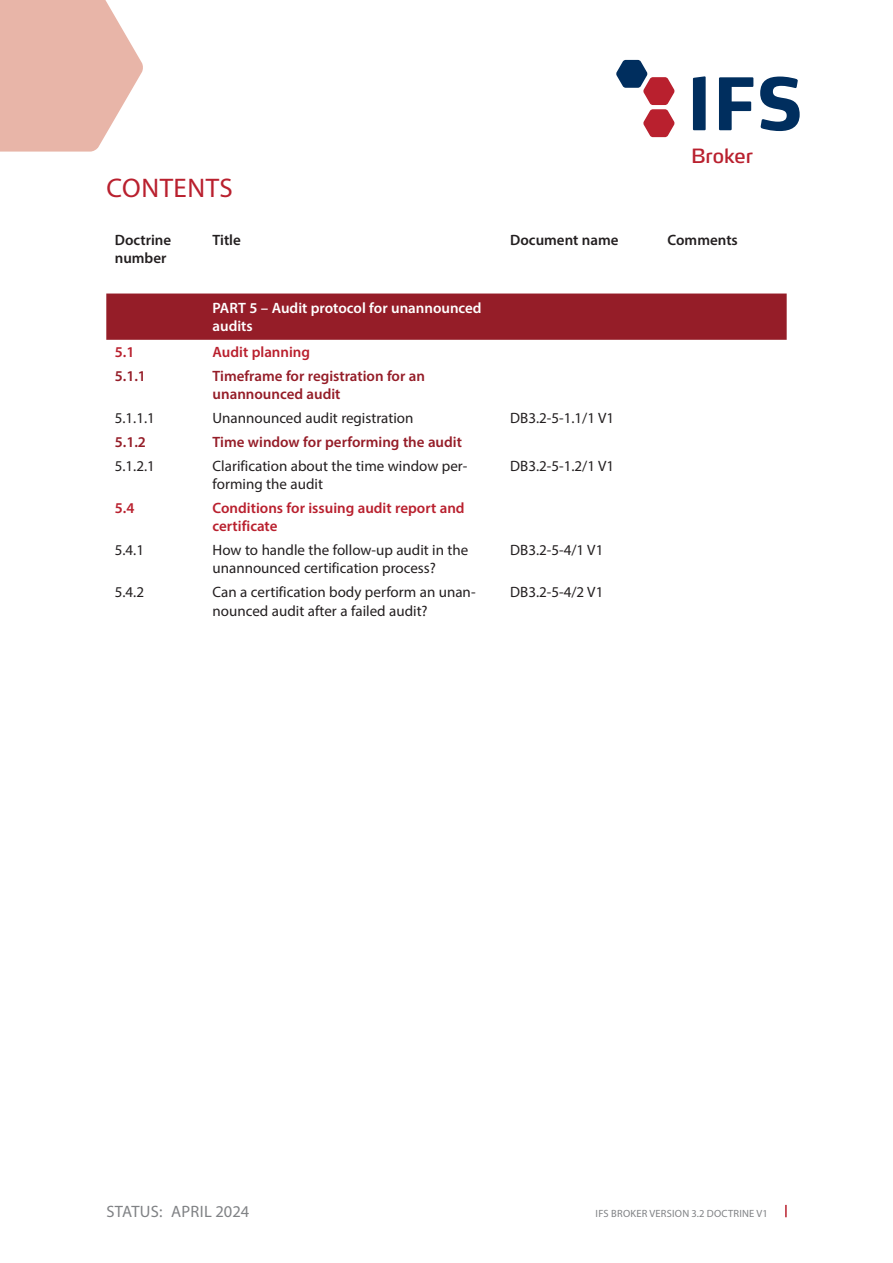
<style>
.page{position:relative;width:893px;height:1263px;background:#fff}
.page>*{position:absolute;margin:0;border:0;box-sizing:border-box;transform-origin:0 0}
.t1{font:27px "Myriad Pro";letter-spacing:.02em;color:#b9202e}
.t2{font:19.5px "Max OT";color:#b9202e}
.t3{font:16.5px "Myriad Pro";letter-spacing:.02em;color:#808285}
.t4{font:15px/18px "Myriad Pro";color:#231f20}
.t5{font:600 15px/18px "Myriad Pro";color:#951d28}
.t6{font:600 15px/18px "Myriad Pro";color:#b9202e}
.t7{font:600 15px/18px "Myriad Pro";color:#231f20}
.t8{font:600 15px/18px "Myriad Pro";color:#fff}
.t9{font:10.5px "Myriad Pro";letter-spacing:.02em;color:#808285}
</style>
<div class="page">
<svg style="left:0;top:0;width:143px;height:152px;background:#ebbfb4"></svg>
<svg style="left:785px;top:1205px;width:2px;height:12px"></svg>
<svg style="left:693px;top:76px;width:107px;height:55px"></svg>
<svg style="left:616px;top:60px;width:59px;height:77px"></svg>
<div style="left:106px;top:293px;width:681px;height:47px;background:#951d28"></div>
<h1 class="t1" style="left:107px;top:171px;width:128px">CONTENTS</h1>
<h2 class="t2" style="left:691px;top:144px;width:64px">Broker</h2>
<p class="t7" style="left:115px;top:231px;width:58px">Doctrine number</p>
<p class="t7" style="left:213px;top:231px;width:30px">Title</p>
<p class="t7" style="left:510px;top:231px;width:110px">Document name</p>
<p class="t7" style="left:668px;top:231px;width:72px">Comments</p>
<p class="t8" style="left:213px;top:299px;width:271px">PART 5 – Audit protocol for unannounced audits</p>
<p class="t6" style="left:115px;top:343px;width:21px">5.1</p>
<p class="t6" style="left:213px;top:343px;width:99px">Audit planning</p>
<p class="t5" style="left:115px;top:367px;width:33px">5.1.1</p>
<p class="t5" style="left:213px;top:367px;width:214px">Timeframe for registration for an unannounced audit</p>
<p class="t4" style="left:115px;top:409px;width:42px">5.1.1.1</p>
<p class="t4" style="left:213px;top:409px;width:202px">Unannounced audit registration</p>
<p class="t4" style="left:510px;top:409px;width:105px">DB3.2-5-1.1/1 V1</p>
<p class="t5" style="left:115px;top:433px;width:33px">5.1.2</p>
<p class="t5" style="left:213px;top:433px;width:251px">Time window for performing the audit</p>
<p class="t4" style="left:115px;top:457px;width:42px">5.1.2.1</p>
<p class="t4" style="left:213px;top:457px;width:256px">Clarification about the time window per&shy;forming the audit</p>
<p class="t4" style="left:510px;top:457px;width:105px">DB3.2-5-1.2/1 V1</p>
<p class="t6" style="left:115px;top:499px;width:21px">5.4</p>
<p class="t6" style="left:213px;top:499px;width:254px">Conditions for issuing audit report and certificate</p>
<p class="t4" style="left:115px;top:541px;width:31px">5.4.1</p>
<p class="t4" style="left:213px;top:541px;width:257px">How to handle the follow-up audit in the unannounced certification process?</p>
<p class="t4" style="left:510px;top:541px;width:95px">DB3.2-5-4/1 V1</p>
<p class="t4" style="left:115px;top:583px;width:31px">5.4.2</p>
<p class="t4" style="left:213px;top:583px;width:264px">Can a certification body perform an unan&shy;nounced audit after a failed audit?</p>
<p class="t4" style="left:510px;top:583px;width:95px">DB3.2-5-4/2 V1</p>
<p class="t3" style="left:106px;top:1201px;width:144px">STATUS: APRIL 2024</p>
<p class="t9" style="left:596px;top:1207px;width:174px">IFS BROKER VERSION 3.2 DOCTRINE V1</p>
</div>
